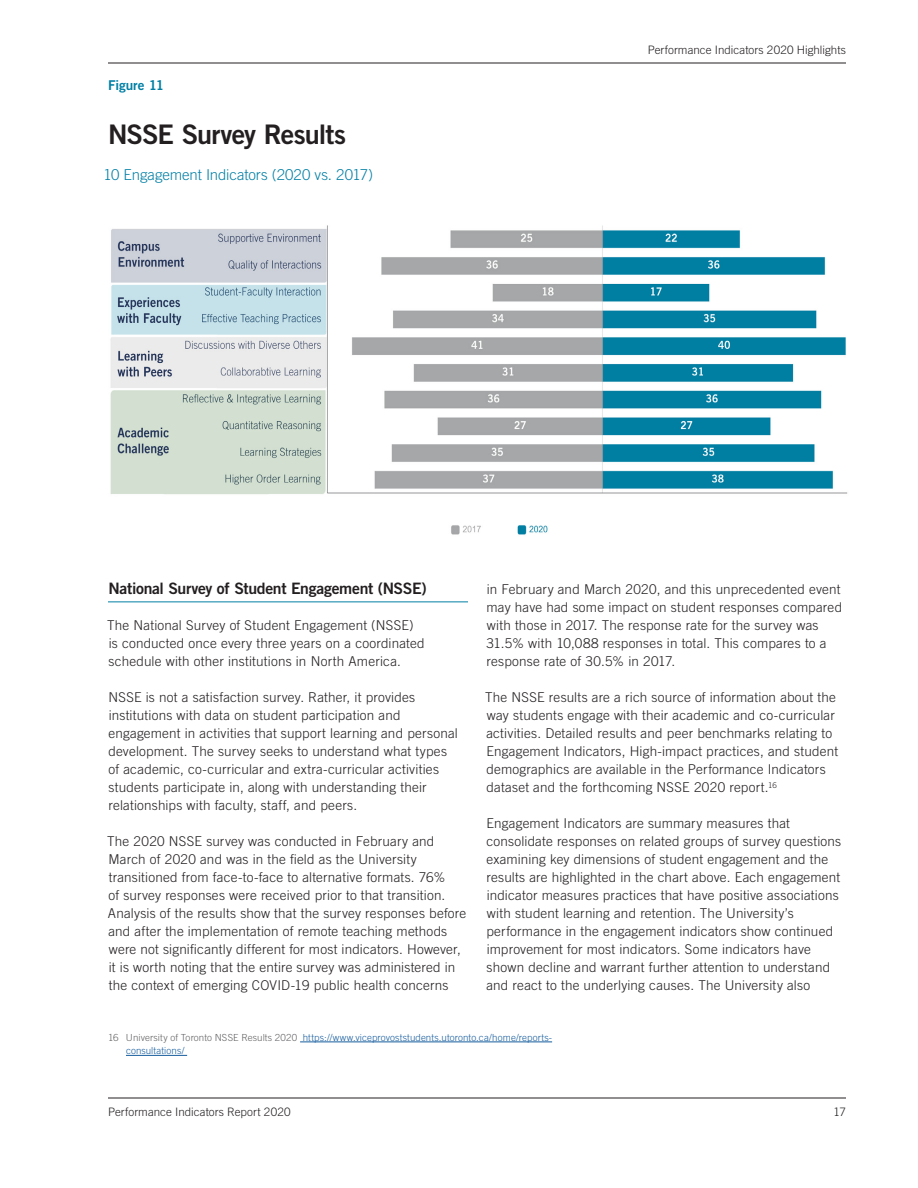
<style>
.page{position:relative;width:918px;height:1188px;background:#fff}
.page>*{position:absolute;margin:0;border:0;box-sizing:border-box;transform-origin:0 0}
.t1{font:27px "Trade Gothic LT Std Bd 2";letter-spacing:-.035em;color:#231f20}
.t2{font:15.75px "Trade Gothic LT Std Bd 2";letter-spacing:-.02em;color:#231f20}
.Small_Paragraph{font:300 15px "Trade Gothic LT Std";letter-spacing:-.005em;color:#007fa5}
.t3{font:300 13.5px/18px "Trade Gothic LT Std";letter-spacing:.015em;color:#231f20}
.t4{font:13.5px "Trade Gothic LT Std Bd 2";letter-spacing:-.005em;color:#007fa5}
.t5{font:300 11.7px "Trade Gothic LT Std";letter-spacing:.005em;color:#231f20}
.Footnote{font:300 9.75px/13.5px "Trade Gothic LT Std";letter-spacing:.01em;color:#175d9e}
.s1{color:#636366}
</style>
<div class="page">
<hr style="left:108px;top:602px;width:360px;height:1px;background:#007fa5">
<hr style="left:300px;top:1042px;width:252px;height:1px;background:#175d9e">
<hr style="left:126px;top:1055px;width:61px;height:1px;background:#175d9e">
<img style="left:110px;top:225px;width:738px;height:310px">
<hr style="left:108px;top:63px;width:738px;height:1px;background:#231f20">
<hr style="left:108px;top:1098px;width:738px;height:1px;background:#231f20">
<h4 class="t4" style="left:108px;top:77px;width:58px">Figure 11</h4>
<h2 class="t1" style="left:108px;top:118px;width:240px">NSSE Survey Results</h2>
<p class="Small_Paragraph" style="left:104px;top:166px;width:271px">10 Engagement Indicators (2020 vs. 2017)</p>
<p class="t5" style="left:648px;top:43px;width:200px">Performance Indicators 2020 Highlights</p>
<h3 class="t2" style="left:109px;top:579px;width:320px">National Survey of Student Engagement (NSSE)</h3>
<p class="t3" style="left:107px;top:616px;width:319px">The National Survey of Student Engagement (NSSE) is conducted once every three years on a coordinated schedule with other institutions in North America.</p>
<p class="t3" style="left:108px;top:688px;width:351px">NSSE is not a satisfaction survey. Rather, it provides institutions with data on student participation and engagement in activities that support learning and personal development. The survey seeks to understand what types of academic, co-curricular and extra-curricular activities students participate in, along with understanding their relationships with faculty, staff, and peers.</p>
<p class="t3" style="left:107px;top:832px;width:361px">The 2020 NSSE survey was conducted in February and March of 2020 and was in the field as the University transitioned from face-to-face to alternative formats. 76%<br>of survey responses were received prior to that transition.<br>Analysis of the results show that the survey responses before and after the implementation of remote teaching methods were not significantly different for most indicators. However, it is worth noting that the entire survey was administered in the context of emerging COVID-19 public health concerns</p>
<p class="t3" style="left:486px;top:580px;width:357px">in February and March 2020, and this unprecedented event may have had some impact on student responses compared with those in 2017. The response rate for the survey was 31.5% with 10,088 responses in total. This compares to a response rate of 30.5% in 2017.</p>
<p class="t3" style="left:485px;top:688px;width:354px">The NSSE results are a rich source of information about the way students engage with their academic and co-curricular activities. Detailed results and peer benchmarks relating to Engagement Indicators, High-impact practices, and student demographics are available in the Performance Indicators dataset and the forthcoming NSSE 2020 report.<sup>16</sup></p>
<p class="t3" style="left:486px;top:814px;width:356px">Engagement Indicators are summary measures that consolidate responses on related groups of survey questions examining key dimensions of student engagement and the results are highlighted in the chart above. Each engagement indicator measures practices that have positive associations with student learning and retention. The University’s performance in the engagement indicators show continued improvement for most indicators. Some indicators have shown decline and warrant further attention to understand and react to the underlying causes. The University also</p>
<p class="Footnote" style="left:126px;top:1031px;width:428px;text-indent:-18px"><span class="s1">16 University of Toronto NSSE Results 2020</span> https://www.viceprovoststudents.utoronto.ca/home/reports&shy;consultations/</p>
<p class="t5" style="left:108px;top:1105px;width:184px">Performance Indicators Report 2020</p>
<p class="t5" style="left:834px;top:1105px;width:14px">17</p>
</div>
